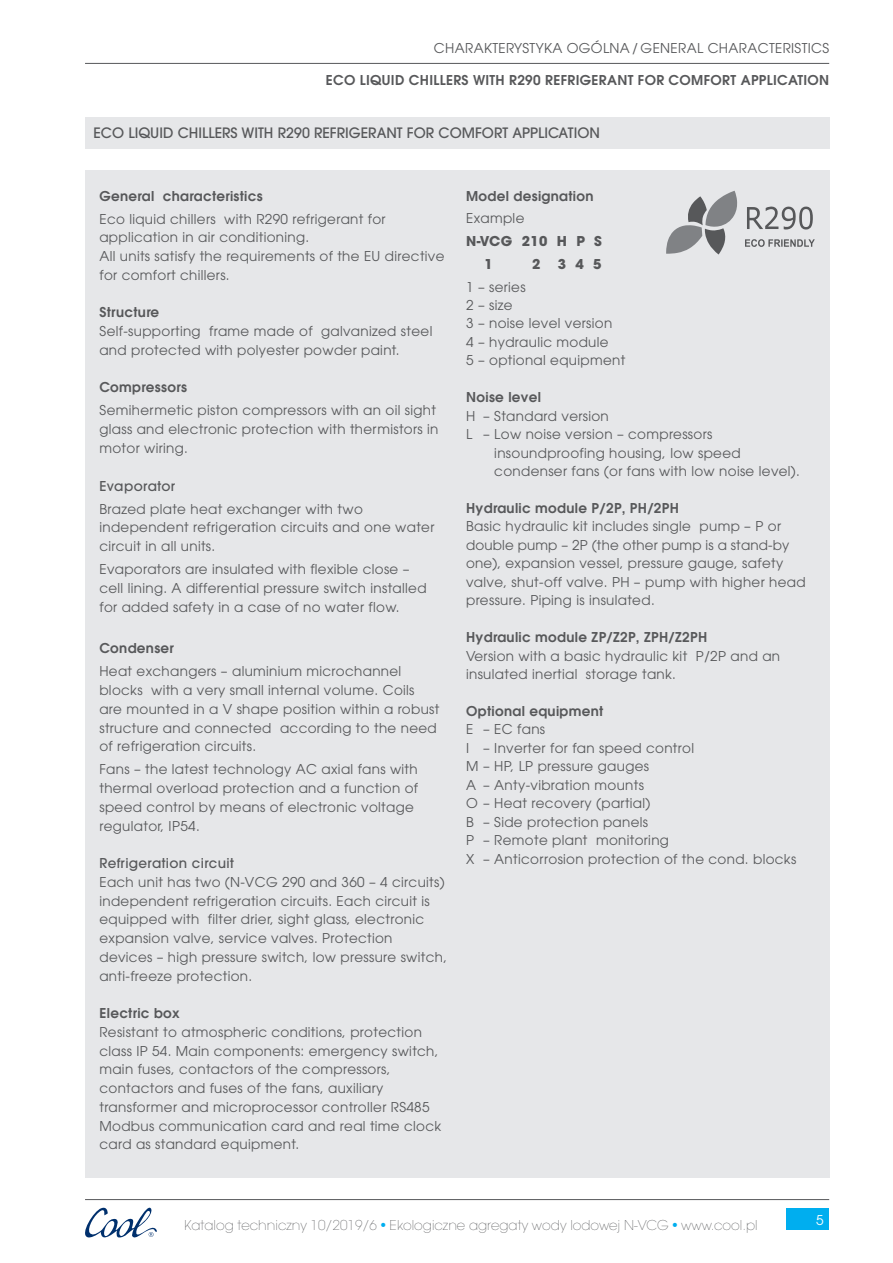
<style>
.page{position:relative;width:893px;height:1263px;background:#fff}
.page>*{position:absolute;margin:0;border:0;box-sizing:border-box;transform-origin:0 0}
.t1{font:500 14.25px "ITC Avant Garde Pro";color:#57585a}
.t2{font:13.5px/18.8px "ITC Avant Garde Pro";letter-spacing:.025em;color:#57585a}
.t3{font:600 13.5px "ITC Avant Garde Pro";letter-spacing:.025em;color:#57585a}
.t4{font:200 13.5px "ITC Avant Garde Pro";color:#57585a}
.t5{font:500 13.5px "ITC Avant Garde Pro";letter-spacing:.025em;color:#57585a}
.t6{font:700 13.5px "ITC Avant Garde Pro";letter-spacing:.025em;color:#57585a}
.t7{font:13.5px "ITC Avant Garde Pro";color:#fff}
.s1{color:#00aeef}
</style>
<div class="page">
<div style="left:85px;top:170px;width:744px;height:1008px;background:#e6e7e9"></div>
<hr style="left:85px;top:63px;width:744px;height:1px;background:#57585a">
<hr style="left:85px;top:1199px;width:744px;height:1px;background:#57585a">
<div style="left:787px;top:1209px;width:42px;height:21px;background:#00aeef"></div>
<svg style="left:85px;top:1207px;width:72px;height:31px"></svg>
<div style="left:85px;top:117px;width:744px;height:32px;background:#e6e7e9"></div>
<svg style="left:666px;top:191px;width:71px;height:63px"></svg>
<svg style="left:747px;top:206px;width:66px;height:24px"></svg>
<svg style="left:745px;top:239px;width:70px;height:8px"></svg>
<p class="t2" style="left:434px;top:38px;width:397px">CHARAKTERYSTYKA OGÓLNA / GENERAL CHARACTERISTICS</p>
<p class="t3" style="left:326px;top:71px;width:505px">ECO LIQUID CHILLERS WITH R290 REFRIGERANT FOR COMFORT APPLICATION</p>
<p class="t1" style="left:94px;top:124px;width:508px">ECO LIQUID CHILLERS WITH R290 REFRIGERANT FOR COMFORT APPLICATION</p>
<p class="t3" style="left:99px;top:187px;width:165px">General characteristics</p>
<p class="t2" style="left:99px;top:209px;width:288px">Eco liquid chillers with R290 refrigerant for application in air conditioning.</p>
<p class="t2" style="left:99px;top:247px;width:347px">All units satisfy the requirements of the EU directive for comfort chillers.</p>
<p class="t3" style="left:99px;top:304px;width:61px">Structure</p>
<p class="t2" style="left:99px;top:322px;width:334px">Self-supporting frame made of galvanized steel and protected with polyester powder paint.</p>
<p class="t3" style="left:99px;top:379px;width:89px">Compressors</p>
<p class="t2" style="left:99px;top:401px;width:341px">Semihermetic piston compressors with an oil sight glass and electronic protection with thermistors in motor wiring.</p>
<p class="t5" style="left:99px;top:477px;width:77px">Evaporator</p>
<p class="t2" style="left:99px;top:499px;width:336px">Brazed plate heat exchanger with two independent refrigeration circuits and one water circuit in all units.</p>
<p class="t2" style="left:99px;top:559px;width:329px">Evaporators are insulated with flexible close – cell lining. A differential pressure switch installed for added safety in a case of no water flow.</p>
<p class="t3" style="left:99px;top:639px;width:76px">Condenser</p>
<p class="t2" style="left:99px;top:662px;width:341px">Heat exchangers – aluminium microchannel blocks with a very small internal volume. Coils are mounted in a V shape position within a robust structure and connected according to the need of refrigeration circuits.</p>
<p class="t2" style="left:99px;top:760px;width:320px">Fans – the latest technology AC axial fans with thermal overload protection and a function of speed control by means of electronic voltage regulator, IP54.</p>
<p class="t5" style="left:99px;top:854px;width:136px">Refrigeration circuit</p>
<p class="t2" style="left:99px;top:872px;width:349px">Each unit has two (N-VCG 290 and 360 – 4 circuits) independent refrigeration circuits. Each circuit is equipped with filter drier, sight glass, electronic expansion valve, service valves. Protection devices – high pressure switch, low pressure switch, anti-freeze protection.</p>
<p class="t3" style="left:99px;top:1004px;width:82px">Electric box</p>
<p class="t2" style="left:99px;top:1022px;width:343px">Resistant to atmospheric conditions, protection class IP 54. Main components: emergency switch, main fuses, contactors of the compressors, contactors and fuses of the fans, auxiliary transformer and microprocessor controller RS485<br>Modbus communication card and real time clock card as standard equipment.</p>
<p class="t3" style="left:466px;top:187px;width:129px">Model designation</p>
<p class="t2" style="left:466px;top:209px;width:60px">Example</p>
<p class="t6" style="left:466px;top:232px;width:137px">N-VCG 210 H P S</p>
<p class="t6" style="left:484px;top:255px;width:10px">1</p>
<p class="t6" style="left:532px;top:255px;width:10px">2</p>
<p class="t6" style="left:558px;top:255px;width:45px">3 4 5</p>
<p class="t2" style="left:466px;top:277px;width:61px">1 – series</p>
<p class="t2" style="left:466px;top:295px;width:48px">2 – size</p>
<p class="t2" style="left:466px;top:314px;width:148px">3 – noise level version</p>
<p class="t2" style="left:466px;top:332px;width:144px">4 – hydraulic module</p>
<p class="t2" style="left:466px;top:351px;width:161px">5 – optional equipment</p>
<p class="t3" style="left:466px;top:388px;width:76px">Noise level</p>
<p class="t2" style="left:466px;top:406px;width:144px">H – Standard version</p>
<p class="t2" style="left:494px;top:425px;width:307px;text-indent:-28px">L – Low noise version – compressors insoundproofing housing, low speed condenser fans (or fans with low noise level).</p>
<p class="t3" style="left:466px;top:499px;width:214px">Hydraulic module P/2P, PH/2PH</p>
<p class="t2" style="left:466px;top:517px;width:341px">Basic hydraulic kit includes single pump – P or double pump – 2P (the other pump is a stand-by one), expansion vessel, pressure gauge, safety valve, shut-off valve. PH – pump with higher head pressure. Piping is insulated.</p>
<p class="t3" style="left:466px;top:628px;width:243px">Hydraulic module ZP/Z2P, ZPH/Z2PH</p>
<p class="t2" style="left:466px;top:646px;width:315px">Version with a basic hydraulic kit P/2P and an insulated inertial storage tank.</p>
<p class="t3" style="left:466px;top:702px;width:139px">Optional equipment</p>
<p class="t2" style="left:466px;top:720px;width:81px">E – EC fans</p>
<p class="t2" style="left:466px;top:738px;width:229px">I – Inverter for fan speed control</p>
<p class="t2" style="left:466px;top:757px;width:184px">M – HP, LP pressure gauges</p>
<p class="t2" style="left:466px;top:775px;width:179px">A – Anty-vibration mounts</p>
<p class="t2" style="left:466px;top:794px;width:186px">O – Heat recovery (partial)</p>
<p class="t2" style="left:466px;top:812px;width:184px">B – Side protection panels</p>
<p class="t2" style="left:466px;top:831px;width:204px">P – Remote plant monitoring</p>
<p class="t2" style="left:466px;top:849px;width:332px">X – Anticorrosion protection of the cond. blocks</p>
<p class="t4" style="left:184px;top:1216px;width:575px">Katalog techniczny 10/2019/6 <span class="s1">•</span> Ekologiczne agregaty wody lodowej N-VCG <span class="s1">•</span> www.cool.pl</p>
<p class="t7" style="left:816px;top:1211px;width:9px">5</p>
</div>
